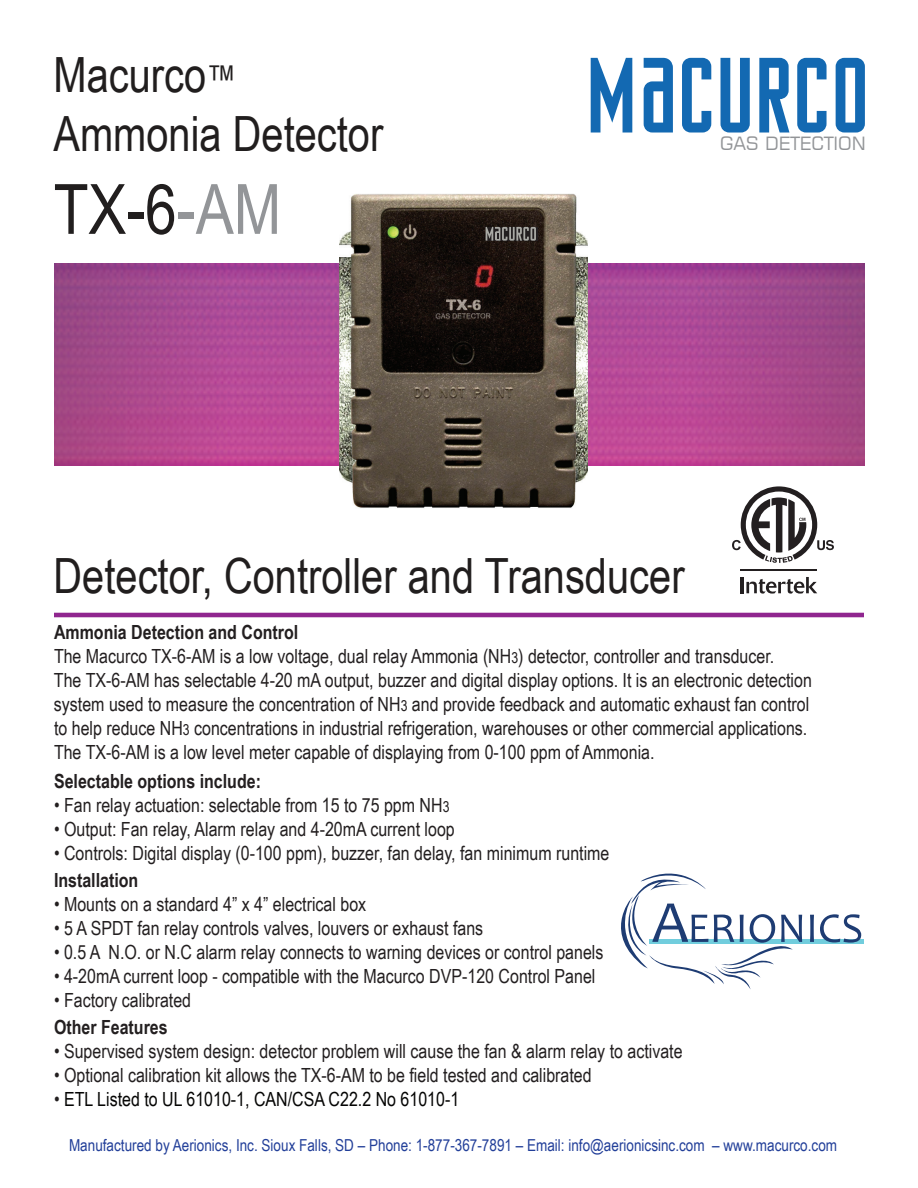
<style>
.page{position:relative;width:918px;height:1188px;background:#fff}
.page>*{position:absolute;margin:0;border:0;box-sizing:border-box;transform-origin:0 0}
.t1{font:69.45px "Arial Narrow";color:#211e1e}
.t2{font:48.6px/58.3px "Arial Narrow";color:#211e1e}
.t3{font:19.5px/24px "Arial Narrow";color:#231f20}
.t4{font:700 19.5px "Arial Narrow";color:#231f20}
.t5{font:19.5px "Arial Narrow";color:#050504}
.t6{font:18.15px "Square 721 BT";color:#929497}
.t7{font:16.5px "Arial Narrow";color:#223f99}
.s1{font-size:37.05px}
.s2{color:#939598}
.s3{font-weight:700}
.s4{font-size:15px}
.s5{color:#231f20}
</style>
<div class="page">
<img style="left:54px;top:263px;width:810px;height:203px">
<img style="left:339px;top:193px;width:249px;height:315px">
<div style="left:488px;top:227px;width:50px;height:14px;background:#231f20"></div>
<svg style="left:486px;top:227px;width:50px;height:14px"></svg>
<hr style="left:54px;top:613px;width:810px;height:4px;background:#90268f">
<div style="left:649px;top:939px;width:215px;height:5px;background:#71cddd"></div>
<svg style="left:810px;top:915px;width:4px;height:27px"></svg>
<svg style="left:820px;top:914px;width:41px;height:29px"></svg>
<svg style="left:621px;top:873px;width:181px;height:116px"></svg>
<hr style="left:741px;top:577px;width:3px;height:16px;background:#231f20">
<svg style="left:746px;top:577px;width:71px;height:17px"></svg>
<hr style="left:741px;top:569px;width:76px;height:2px;background:#231f20">
<svg style="left:732px;top:486px;width:102px;height:77px"></svg>
<svg style="left:591px;top:58px;width:41px;height:75px"></svg>
<svg style="left:644px;top:58px;width:29px;height:75px"></svg>
<svg style="left:682px;top:58px;width:29px;height:75px"></svg>
<svg style="left:721px;top:58px;width:29px;height:75px"></svg>
<svg style="left:759px;top:58px;width:30px;height:75px"></svg>
<svg style="left:797px;top:58px;width:30px;height:75px"></svg>
<svg style="left:836px;top:58px;width:29px;height:75px"></svg>
<h2 class="t2" style="left:54px;top:44px;width:331px">Macurco<span class="s1">™<br></span>Ammonia Detector</h2>
<h1 class="t1" style="left:54px;top:158px;width:229px">TX-6<span class="s2">-AM</span></h1>
<p class="t6" style="left:720px;top:132px;width:147px">GAS DETECTION</p>
<h2 class="t2" style="left:54px;top:545px;width:633px">Detector, Controller and Transducer</h2>
<p class="t3" style="left:54px;top:619px;width:759px"><span class="s3">Ammonia Detection and Control<br></span>The Macurco TX-6-AM is a low voltage, dual relay Ammonia (NH<span class="s4">3</span>) detector, controller and transducer.<br>The TX-6-AM has selectable 4-20 mA output, buzzer and digital display options. It is an electronic detection system used to measure the concentration of NH<span class="s4">3</span> and provide feedback and automatic exhaust fan control to help reduce NH<span class="s4">3</span> concentrations in industrial refrigeration, warehouses or other commercial applications.<br>The TX-6-AM is a low level meter capable of displaying from 0-100 ppm of Ammonia.</p>
<p class="t4" style="left:54px;top:766px;width:209px">Selectable options include:</p>
<p class="t3" style="left:54px;top:792px;width:397px">• Fan relay actuation: selectable from 15 to 75 ppm NH<span class="s4">3</span></p>
<p class="t3" style="left:54px;top:816px;width:402px">• Output: Fan relay, Alarm relay and 4-20mA current loop</p>
<p class="t3" style="left:54px;top:840px;width:557px">• Controls: Digital display (0-100 ppm), buzzer, fan delay, fan minimum runtime</p>
<p class="t4" style="left:54px;top:865px;width:86px">Installation</p>
<p class="t3" style="left:54px;top:891px;width:314px">• Mounts on a standard 4” x 4” electrical box</p>
<p class="t3" style="left:54px;top:915px;width:431px">• 5 A SPDT fan relay controls valves, louvers or exhaust fans</p>
<p class="t3" style="left:54px;top:939px;width:551px">• 0.5 A N.O. or N.C alarm relay connects to warning devices or control panels</p>
<p class="t3" style="left:54px;top:963px;width:543px">• 4-20mA current loop - compatible with the Macurco DVP-120 Control Panel</p>
<p class="t3" style="left:54px;top:987px;width:139px">• Factory calibrated</p>
<p class="t4" style="left:54px;top:1012px;width:115px">Other Features</p>
<p class="t3" style="left:54px;top:1038px;width:630px">• Supervised system design: detector problem will cause the fan &amp; alarm relay to activate</p>
<p class="t3" style="left:54px;top:1062px;width:539px">• Optional calibration kit allows the TX-6-AM to be field tested and calibrated</p>
<p class="t5" style="left:54px;top:1084px;width:407px"><span class="s5">•</span> ETL Listed to UL 61010-1, CAN/CSA C22.2 No 61010-1</p>
<p class="t7" style="left:69px;top:1133px;width:770px">Manufactured by Aerionics, Inc. Sioux Falls, SD – Phone: 1-877-367-7891 – Email: info@aerionicsinc.com – www.macurco.com</p>
</div>
